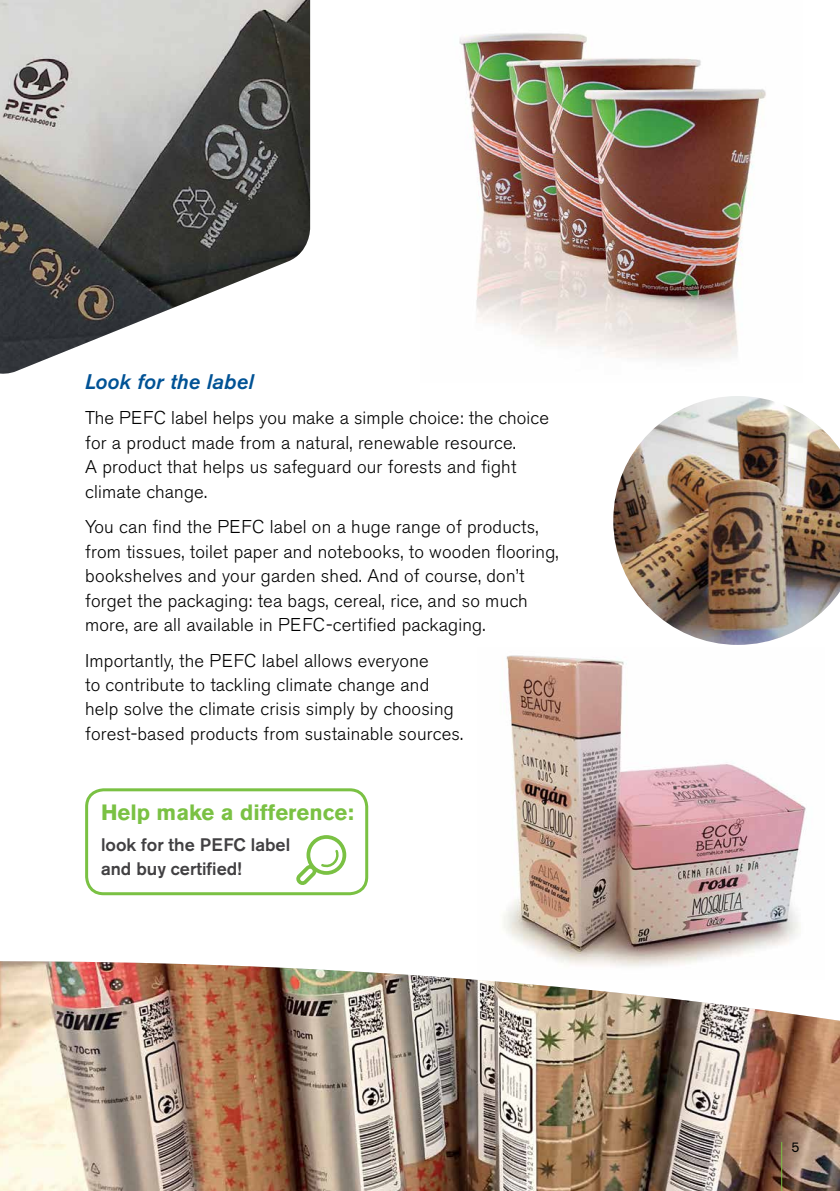
<style>
.page{position:relative;width:840px;height:1191px;background:#fff}
.page>*{position:absolute;margin:0;border:0;box-sizing:border-box;transform-origin:0 0}
.t1{font:700 22px "Akzidenz Grotesk BE";color:#7ac143}
.t2{font:italic 500 21px "Akzidenz Grotesk BE";letter-spacing:.01em;color:#005295}
.t3{font:300 18.4px/24.4px "Akzidenz Grotesk BE";letter-spacing:.01em;color:#000}
.t4{font:500 18px/24px "Akzidenz Grotesk BE";color:#414042}
.t5{font:14px "Akzidenz Grotesk BE";color:#000}
</style>
<div class="page">
<img style="left:503px;top:655px;width:303px;height:306px">
<img style="left:0;top:0;width:310px;height:374px">
<img style="left:0;top:961px;width:839px;height:230px">
<img style="left:459px;top:33px;width:307px;height:326px">
<div style="left:85px;top:788px;width:283px;height:107px;border:3px solid #7ac143;border-radius:17px"></div>
<svg style="left:296px;top:835px;width:50px;height:50px"></svg>
<img style="left:613px;top:396px;width:226px;height:249px">
<hr style="left:780px;top:1142px;width:1px;height:49px;background:#7ac143">
<p class="t2" style="left:85px;top:369px;width:170px">Look for the label</p>
<p class="t3" style="left:85px;top:406px;width:465px">The PEFC label helps you make a simple choice: the choice for a product made from a natural, renewable resource.<br>A product that helps us safeguard our forests and fight climate change.</p>
<p class="t3" style="left:85px;top:515px;width:474px">You can find the PEFC label on a huge range of products, from tissues, toilet paper and notebooks, to wooden flooring, bookshelves and your garden shed. And of course, don’t forget the packaging: tea bags, cereal, rice, and so much more, are all available in PEFC-certified packaging.</p>
<p class="t3" style="left:85px;top:648px;width:379px">Importantly, the PEFC label allows everyone<br>to contribute to tackling climate change and help solve the climate crisis simply by choosing forest-based products from sustainable sources.</p>
<p class="t1" style="left:101px;top:800px;width:254px">Help make a difference:</p>
<p class="t4" style="left:101px;top:832px;width:190px">look for the PEFC label and buy certified!</p>
<p class="t5" style="left:791px;top:1139px;width:10px">5</p>
</div>
